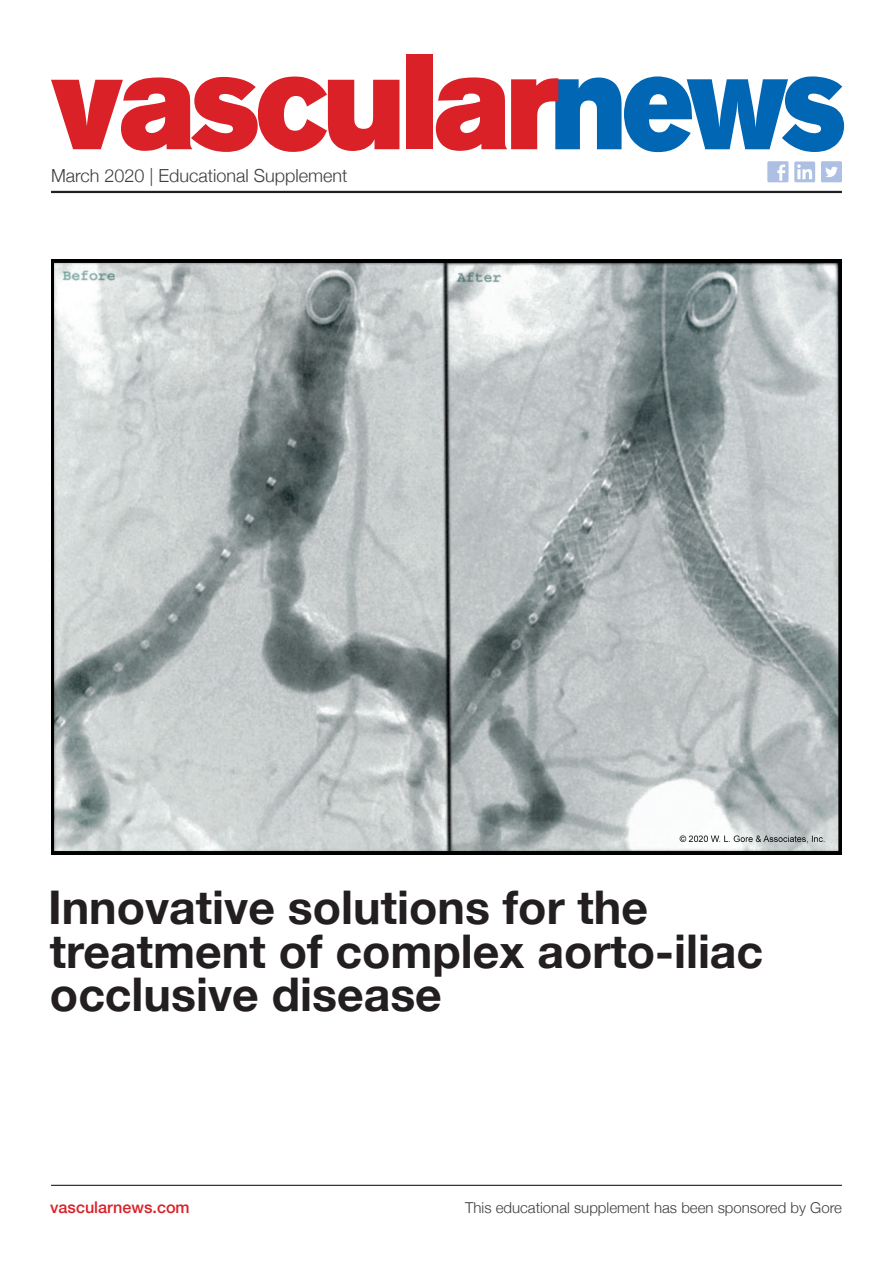
<style>
.page{position:relative;width:893px;height:1263px;background:#fff}
.page>*{position:absolute;margin:0;border:0;box-sizing:border-box;transform-origin:0 0}
.Serif_body_with_inde{font:700 46.5px/43.5px "Helvetica Neue";color:#231f20}
.t1{font:300 18px "Helvetica Neue";color:#3e3e3f}
.t2{font:500 16.2px "Helvetica Neue";color:#da2128}
.t3{font:300 15px "Helvetica Neue";color:#3e3e3f}
</style>
<div class="page">
<hr style="left:51px;top:191px;width:791px;height:2px;background:#231f20">
<div style="left:767px;top:161px;width:21px;height:21px;background:#adbfe2"></div>
<svg style="left:777px;top:164px;width:8px;height:17px"></svg>
<div style="left:821px;top:161px;width:21px;height:21px;background:#adbfe2"></div>
<svg style="left:825px;top:167px;width:13px;height:10px"></svg>
<div style="left:794px;top:161px;width:21px;height:21px;background:#adbfe2;border-radius:2px"></div>
<svg style="left:797px;top:164px;width:15px;height:15px"></svg>
<hr style="left:51px;top:1185px;width:791px;height:1px;background:#231f20">
<svg style="left:51px;top:77px;width:348px;height:75px"></svg>
<div style="left:406px;top:55px;width:26px;height:94px;background:#da2128"></div>
<svg style="left:436px;top:76px;width:408px;height:76px"></svg>
<img style="left:51px;top:259px;width:791px;height:595px">
<p class="t1" style="left:51px;top:161px;width:298px">March 2020 | Educational Supplement</p>
<p class="Serif_body_with_inde" style="left:48px;top:887px;width:717px">Innovative solutions for the treatment of complex aorto-iliac occlusive disease</p>
<p class="t2" style="left:50px;top:1194px;width:141px">vascularnews.com</p>
<p class="t3" style="left:465px;top:1195px;width:378px">This educational supplement has been sponsored by Gore</p>
</div>
